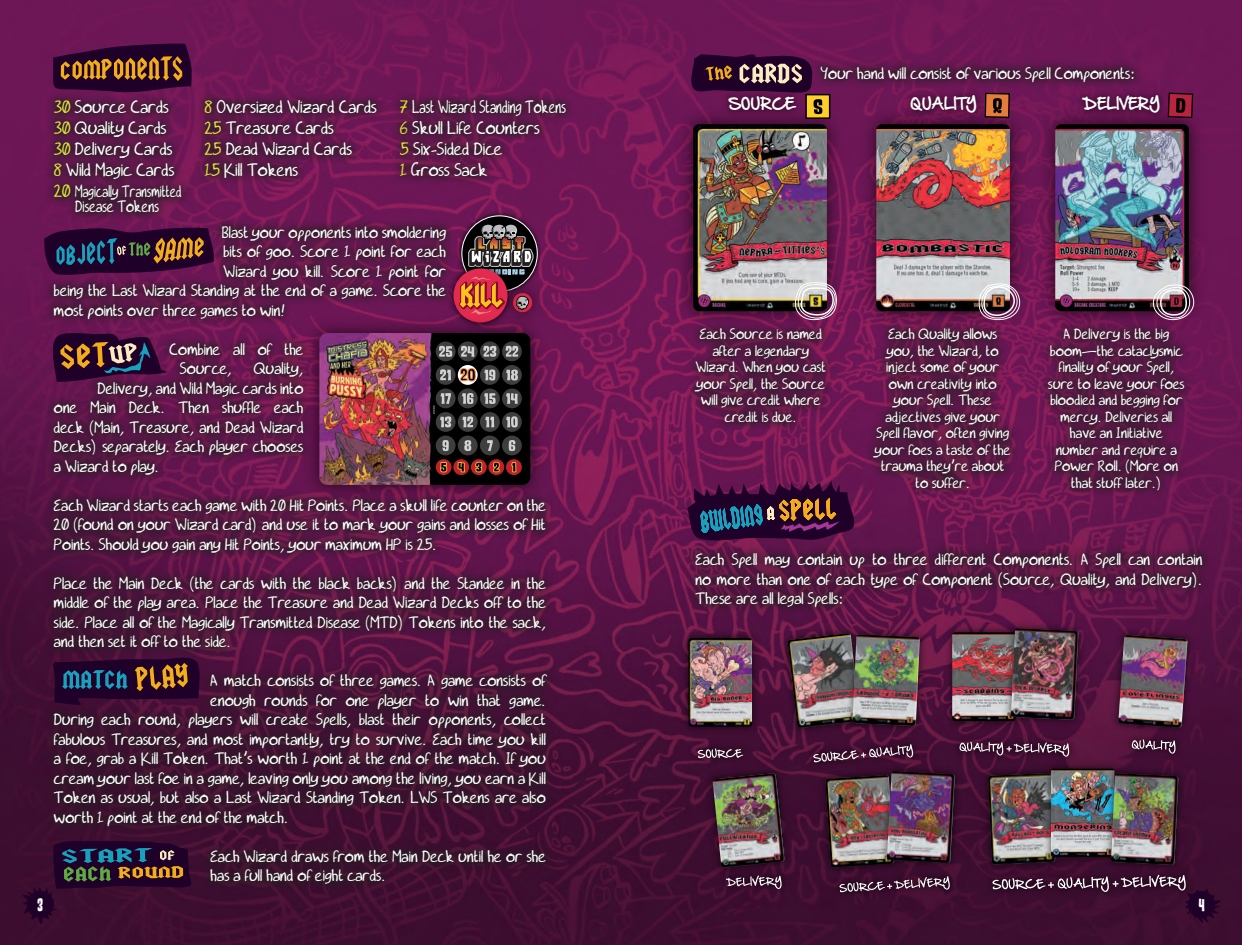
<style>
.page{position:relative;width:1242px;height:945px;background:#fff}
.page>*{position:absolute;margin:0;border:0;box-sizing:border-box;transform-origin:0 0}
.t1{font:18px/21px "Dead Ends";color:#fff}
.t2{font:18px/21px "Dead Ends";color:#fff;scale:.8 1}
.t3{font:17.7px "House Movements Custom";color:#fff;scale:.9 1}
.t4{font:16.5px/19.5px "Dead Ends";color:#fff;text-align:justify}
.t5{font:16.5px/15px "Dead Ends";color:#fff;text-align:center;scale:.82 1}
.t6{font:15px/16.5px "Dead Ends";color:#fff;text-align:center}
.t7{font:13.5px "Hand Of Sean Demo";color:#fff}
.s1{color:#e2e439}
.s2{font-size:18px;color:#e2e439}
</style>
<div class="page">
<img style="left:0;top:0;width:1242px;height:945px">
<img style="left:663px;top:94px;width:183px;height:248px">
<img style="left:693px;top:124px;width:134px;height:187px">
<img style="left:675px;top:624px;width:92px;height:118px">
<img style="left:689px;top:638px;width:63px;height:89px">
<img style="left:773px;top:619px;width:65px;height:124px">
<img style="left:788px;top:633px;width:50px;height:95px">
<img style="left:811px;top:772px;width:61px;height:111px">
<img style="left:826px;top:775px;width:46px;height:92px">
<img style="left:973px;top:767px;width:63px;height:112px">
<img style="left:988px;top:773px;width:48px;height:91px">
<img style="left:1036px;top:754px;width:86px;height:111px">
<img style="left:1051px;top:768px;width:45px;height:89px">
<img style="left:838px;top:619px;width:97px;height:123px">
<img style="left:852px;top:635px;width:68px;height:91px">
<img style="left:937px;top:618px;width:59px;height:117px">
<img style="left:952px;top:632px;width:44px;height:89px">
<img style="left:1104px;top:621px;width:98px;height:122px">
<img style="left:1118px;top:635px;width:70px;height:93px">
<img style="left:1096px;top:759px;width:97px;height:106px">
<img style="left:1111px;top:773px;width:67px;height:92px">
<img style="left:996px;top:617px;width:98px;height:117px">
<img style="left:1011px;top:628px;width:67px;height:92px">
<img style="left:1040px;top:94px;width:180px;height:248px">
<img style="left:1055px;top:124px;width:134px;height:187px">
<img style="left:872px;top:757px;width:97px;height:121px">
<img style="left:887px;top:771px;width:68px;height:92px">
<img style="left:846px;top:94px;width:194px;height:248px">
<img style="left:876px;top:124px;width:134px;height:187px">
<img style="left:698px;top:759px;width:102px;height:124px">
<img style="left:713px;top:773px;width:71px;height:95px">
<svg style="left:53px;top:43px;width:140px;height:51px;background:#52232c"></svg>
<img style="left:455px;top:208px;width:90px;height:8px">
<svg style="left:23px;top:841px;width:170px;height:83px;background:#3a0c2f"></svg>
<svg style="left:687px;top:480px;width:169px;height:63px;background:#442042"></svg>
<img style="left:688px;top:739px;width:65px;height:29px">
<svg style="left:698px;top:749px;width:45px;height:9px"></svg>
<img style="left:1122px;top:730px;width:63px;height:34px">
<svg style="left:1132px;top:740px;width:44px;height:14px"></svg>
<img style="left:716px;top:866px;width:75px;height:33px">
<svg style="left:726px;top:875px;width:56px;height:14px"></svg>
<img style="left:950px;top:732px;width:129px;height:35px">
<svg style="left:960px;top:742px;width:109px;height:15px;background:#654159"></svg>
<img style="left:983px;top:865px;width:212px;height:37px">
<svg style="left:992px;top:875px;width:229px;height:48px;background:#451b3a"></svg>
<img style="left:804px;top:735px;width:119px;height:37px">
<svg style="left:813px;top:744px;width:100px;height:18px;background:#5f3751"></svg>
<img style="left:830px;top:867px;width:130px;height:35px">
<svg style="left:839px;top:876px;width:111px;height:16px;background:#5c3b52"></svg>
<div style="left:806px;top:95px;width:24px;height:23px;background:#ffcf29"></div>
<div style="left:805px;top:94px;width:25px;height:25px;border:2px solid #000001"></div>
<svg style="left:687px;top:53px;width:135px;height:61px;background:#582b45"></svg>
<svg style="left:987px;top:93px;width:23px;height:25px"></svg>
<svg style="left:1171px;top:92px;width:22px;height:26px"></svg>
<img style="left:719px;top:87px;width:93px;height:38px">
<img style="left:901px;top:91px;width:86px;height:34px">
<img style="left:1072px;top:86px;width:99px;height:39px">
<svg style="left:979px;top:281px;width:44px;height:41px;background:#987786"></svg>
<svg style="left:1152px;top:284px;width:50px;height:40px;background:#865e76"></svg>
<svg style="left:794px;top:280px;width:49px;height:40px;background:#9b7983"></svg>
<svg style="left:45px;top:91px;width:146px;height:125px;background:#541943"></svg>
<svg style="left:196px;top:91px;width:190px;height:96px;background:#5d1947"></svg>
<svg style="left:391px;top:91px;width:184px;height:95px;background:#5d1948"></svg>
<svg style="left:44px;top:216px;width:512px;height:677px;background:#4d1c3b"></svg>
<svg style="left:811px;top:57px;width:332px;height:34px;background:#5b1848"></svg>
<svg style="left:686px;top:543px;width:526px;height:74px;background:#551840"></svg>
<svg style="left:686px;top:319px;width:149px;height:113px;background:#591a44"></svg>
<svg style="left:864px;top:319px;width:155px;height:179px;background:#581a43"></svg>
<svg style="left:1039px;top:319px;width:155px;height:180px;background:#541941"></svg>
<p class="t4" style="left:821px;top:64px;width:316px">Your hand will consist of various Spell Components:</p>
<p class="t1" style="left:54px;top:97px;width:116px"><span class="s1">30</span> Source Cards</p>
<p class="t7" style="left:729px;top:98px;width:67px">SOURCE</p>
<p class="t7" style="left:911px;top:98px;width:68px">QUALITY</p>
<p class="t7" style="left:1084px;top:98px;width:78px">DELIVERY</p>
<p class="t1" style="left:54px;top:118px;width:122px"><span class="s1">30</span> Quality Cards<br><span class="s1">30</span> Delivery Cards<br><span class="s1">8</span> Wild Magic Cards</p>
<p class="t5" style="left:54px;top:185px;width:157px"><span class="s2">20</span> Magically Transmitted<br>Disease Tokens</p>
<p class="t1" style="left:205px;top:97px;width:174px"><span class="s1">8</span> Oversized Wizard Cards<br><span class="s1">25</span> Treasure Cards<br><span class="s1">25</span> Dead Wizard Cards<br><span class="s1">15</span> Kill Tokens</p>
<p class="t2" style="left:400px;top:97px;width:209px"><span class="s1">7</span> Last Wizard Standing Tokens<br><span class="s1">6</span> Skull Life Counters<br><span class="s1">5</span> Six-Sided Dice<br><span class="s1">1</span> Gross Sack</p>
<p class="t4" style="left:222px;top:223px;width:226px">Blast your opponents into smoldering</p>
<p class="t4" style="left:224px;top:243px;width:224px">bits of goo. Score 1 point for each</p>
<p class="t4" style="left:224px;top:262px;width:224px">Wizard you kill. Score 1 point for</p>
<p class="t4" style="left:54px;top:282px;width:394px">being the Last Wizard Standing at the end of a game. Score the</p>
<p class="t4" style="left:54px;top:301px;width:233px">most points over three games to win!</p>
<p class="t4" style="left:180px;top:340px;width:125px;text-indent:-10px">Combine all of the<br>Source,</p>
<p class="t4" style="left:254px;top:360px;width:51px">Quality,</p>
<p class="t4" style="left:97px;top:379px;width:207px">Delivery, and Wild Magic cards into</p>
<p class="t4" style="left:54px;top:399px;width:251px">one Main Deck. Then shuffle each</p>
<p class="t4" style="left:54px;top:418px;width:251px">deck (Main, Treasure, and Dead Wizard</p>
<p class="t4" style="left:54px;top:438px;width:251px">Decks) separately. Each player chooses</p>
<p class="t4" style="left:54px;top:457px;width:107px">a Wizard to play.</p>
<p class="t4" style="left:54px;top:496px;width:494px">Each Wizard starts each game with 20 Hit Points. Place a skull life counter on the 20 (found on your Wizard card) and use it to mark your gains and losses of Hit Points. Should you gain any Hit Points, your maximum HP is 25.</p>
<p class="t4" style="left:54px;top:574px;width:494px">Place the Main Deck (the cards with the black backs) and the Standee in the middle of the play area. Place the Treasure and Dead Wizard Decks off to the side. Place all of the Magically Transmitted Disease (MTD) Tokens into the sack, and then set it off to the side.</p>
<p class="t4" style="left:211px;top:672px;width:337px">A match consists of three games. A game consists of</p>
<p class="t4" style="left:211px;top:691px;width:337px">enough rounds for one player to win that game.</p>
<p class="t4" style="left:54px;top:711px;width:493px">During each round, players will create Spells, blast their opponents, collect</p>
<p class="t4" style="left:54px;top:730px;width:493px">fabulous Treasures, and most importantly, try to survive. Each time you kill</p>
<p class="t4" style="left:54px;top:750px;width:494px">a foe, grab a Kill Token. That’s worth 1 point at the end of the match. If you</p>
<p class="t4" style="left:54px;top:769px;width:493px">cream your last foe in a game, leaving only you among the living, you earn a Kill</p>
<p class="t4" style="left:54px;top:789px;width:493px">Token as usual, but also a Last Wizard Standing Token. LWS Tokens are also</p>
<p class="t4" style="left:54px;top:808px;width:236px">worth 1 point at the end of the match.</p>
<p class="t4" style="left:211px;top:847px;width:337px">Each Wizard draws from the Main Deck until he or she has a full hand of eight cards.</p>
<p class="t6" style="left:696px;top:327px;width:132px">Each Source is named after a legendary<br>Wizard. When you cast your Spell, the Source will give credit where credit is due.</p>
<p class="t6" style="left:875px;top:327px;width:137px">Each Quality allows you, the Wizard, to inject some of your own creativity into your Spell. These adjectives give your<br>Spell flavor, often giving your foes a taste of the trauma they’re about to suffer.</p>
<p class="t6" style="left:1048px;top:327px;width:138px">A Delivery is the big boom—the cataclysmic finality of your Spell, sure to leave your foes bloodied and begging for mercy. Deliveries all have an Initiative number and require a<br>Power Roll. (More on that stuff later.)</p>
<p class="t4" style="left:696px;top:550px;width:509px">Each Spell may contain up to three different Components. A Spell can contain no more than one of each type of Component (Source, Quality, and Delivery).<br>These are all legal Spells:</p>
<p class="t3" style="left:37px;top:894px;width:8px">3</p>
<p class="t3" style="left:1199px;top:894px;width:8px">4</p>
</div>
